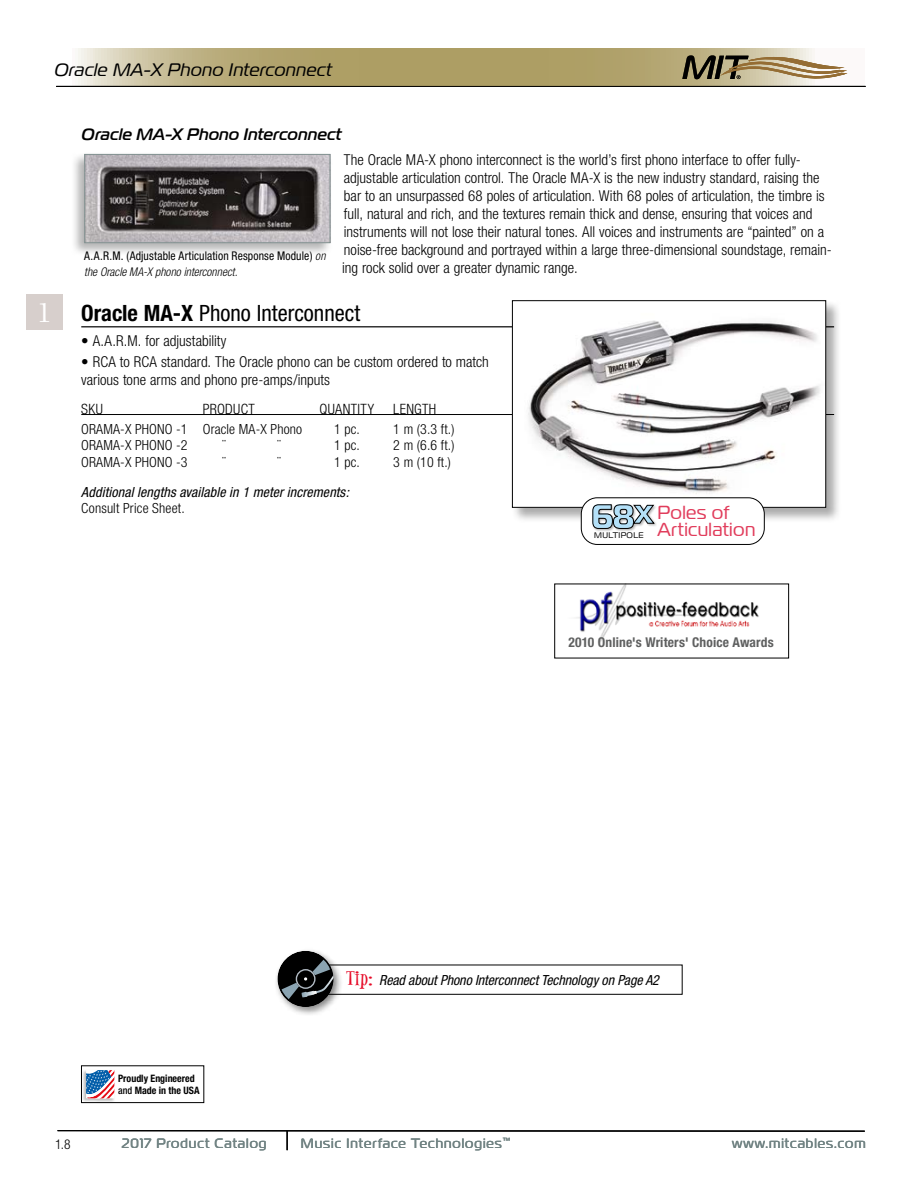
<style>
.page{position:relative;width:918px;height:1188px;background:#fff}
.page>*{position:absolute;margin:0;border:0;box-sizing:border-box;transform-origin:0 0}
.t1{font:700 33.9px "Magistral";color:#b3e0f8}
.t2{font:500 28.95px "Berkeley";color:#fff}
.t3{font:condensed 22.5px "Helvetica Neue";color:#000}
.t4{font:18.75px/17.1px "Magistral";letter-spacing:.02em;color:#e13d5c}
.t5{font:italic 18px "Magistral";letter-spacing:.025em;color:#000}
.t6{font:italic 500 16.5px "Magistral";letter-spacing:.01em;color:#000}
.t7{font:300 condensed 15px/18px "Helvetica Neue";color:#000}
.t8{font:300 condensed 14.25px "Helvetica Neue";letter-spacing:.025em;color:#000}
.t9{font:300 condensed 13.95px "Helvetica Neue";letter-spacing:.01em;color:#000}
.t10{font:italic condensed 13.95px "Helvetica Neue";color:#000}
.t11{font:13.5px "Magistral";letter-spacing:.075em;color:#728484}
.t12{font:700 condensed 13.5px "Helvetica Neue";letter-spacing:.01em;color:#5f6060}
.t13{font:300 condensed 13.5px "Helvetica Neue";color:#000}
.t14{font:condensed 12px/16.5px "Helvetica Neue";letter-spacing:.01em;color:#000}
.t15{font:700 condensed 10.2px/12px "Helvetica Neue";color:#000}
.t16{font:8.1px "Magistral";letter-spacing:.04em;color:#000}
.s1{font-weight:700}
.s2{font-weight:300;font-style:italic}
.s3{font-weight:500}
.s4{font-family:"Alleycat ICG";font-style:normal;font-stretch:normal;font-size:18.45px;color:#e60b28}
</style>
<div class="page">
<svg style="left:57px;top:48px;width:808px;height:38px;background:#bdb184"></svg>
<svg style="left:57px;top:1130px;width:808px;height:20px"></svg>
<svg style="left:682px;top:55px;width:164px;height:24px;background:#a39578"></svg>
<hr style="left:56px;top:86px;width:810px;height:1px;background:#000">
<div style="left:26px;top:295px;width:37px;height:35px;background:#d7cfcc"></div>
<hr style="left:81px;top:326px;width:753px;height:1px;background:#000">
<hr style="left:81px;top:414px;width:753px;height:1px;background:#000">
<div style="left:511px;top:299px;width:331px;height:225px;background:#000;opacity:.34"></div>
<img style="left:514px;top:302px;width:310px;height:203px">
<div style="left:512px;top:300px;width:314px;height:208px;border:1px solid #000"></div>
<div style="left:581px;top:498px;width:183px;height:46px;background:#fff;border-radius:16px"></div>
<div style="left:581px;top:497px;width:184px;height:48px;border:1px solid #000;border-radius:16px"></div>
<img style="left:589px;top:492px;width:69px;height:51px">
<svg style="left:592px;top:504px;width:63px;height:25px;background:#a3a3a2"></svg>
<div style="left:81px;top:1066px;width:123px;height:37px;border:1px solid #000"></div>
<img style="left:81px;top:1065px;width:69px;height:22px">
<svg style="left:86px;top:1070px;width:28px;height:17px"></svg>
<img style="left:81px;top:1087px;width:69px;height:17px">
<img style="left:567px;top:583px;width:196px;height:60px">
<div style="left:70px;top:151px;width:262px;height:106px;background:#000;opacity:.3"></div>
<img style="left:86px;top:156px;width:242px;height:85px">
<div style="left:84px;top:154px;width:246px;height:89px;border:1px solid #829291"></div>
<div style="left:323px;top:965px;width:360px;height:30px;border:1px solid #000"></div>
<div style="left:274px;top:948px;width:69px;height:69px;background:#000;opacity:.47"></div>
<div style="left:278px;top:952px;width:55px;height:54px;background:#000;border-radius:50%"></div>
<div style="left:277px;top:951px;width:57px;height:56px;border:2px solid #000;border-radius:50%"></div>
<svg style="left:280px;top:958px;width:54px;height:42px"></svg>
<p class="t5" style="left:54px;top:59px;width:279px">Oracle MA-X Phono Interconnect</p>
<h2 class="t2" style="left:37px;top:298px;width:17px">1</h2>
<p class="t6" style="left:81px;top:124px;width:261px">Oracle MA-X Phono Interconnect</p>
<p class="t7" style="left:342px;top:151px;width:491px">The Oracle MA-X phono interconnect is the world’s first phono interface to offer fully&shy;adjustable articulation control. The Oracle MA-X is the new industry standard, raising the bar to an unsurpassed 68 poles of articulation. With 68 poles of articulation, the timbre is full, natural and rich, and the textures remain thick and dense, ensuring that voices and instruments will not lose their natural tones. All voices and instruments are “painted” on a noise-free background and portrayed within a large three-dimensional soundstage, remain&shy;ing rock solid over a greater dynamic range.</p>
<h3 class="t3" style="left:81px;top:300px;width:280px"><span class="s1">Oracle MA-X</span> Phono Interconnect</h3>
<p class="t7" style="left:81px;top:332px;width:147px">• A.A.R.M. for adjustability</p>
<p class="t7" style="left:81px;top:353px;width:409px">• RCA to RCA standard. The Oracle phono can be custom ordered to match various tone arms and phono pre-amps/inputs</p>
<p class="t8" style="left:81px;top:401px;width:23px">SKU</p>
<p class="t8" style="left:203px;top:401px;width:9px">product</p>
<p class="t8" style="left:320px;top:401px;width:56px">QUANTITY</p>
<p class="t8" style="left:393px;top:401px;width:44px">LENGTH</p>
<p class="t9" style="left:81px;top:421px;width:222px">ORAMA-X PHONO -1 Oracle MA-X Phono</p>
<p class="t9" style="left:334px;top:421px;width:27px">1 pc.</p>
<p class="t9" style="left:393px;top:421px;width:63px">1 m (3.3 ft.)</p>
<p class="t9" style="left:81px;top:437px;width:108px">ORAMA-X PHONO -2</p>
<p class="t9" style="left:223px;top:437px;width:4px">¨</p>
<p class="t9" style="left:278px;top:437px;width:4px">¨</p>
<p class="t9" style="left:334px;top:437px;width:27px">1 pc.</p>
<p class="t9" style="left:393px;top:437px;width:63px">2 m (6.6 ft.)</p>
<p class="t9" style="left:81px;top:454px;width:108px">ORAMA-X PHONO -3</p>
<p class="t9" style="left:223px;top:454px;width:4px">¨</p>
<p class="t9" style="left:278px;top:454px;width:4px">¨</p>
<p class="t9" style="left:334px;top:454px;width:27px">1 pc.</p>
<p class="t9" style="left:393px;top:454px;width:59px">3 m (10 ft.)</p>
<p class="t10" style="left:81px;top:484px;width:269px">Additional lengths available in 1 meter increments:</p>
<p class="t9" style="left:81px;top:500px;width:105px">Consult Price Sheet.</p>
<h1 class="t1" style="left:591px;top:494px;width:63px">68x</h1>
<p class="t16" style="left:594px;top:530px;width:51px">MULTIPOLE</p>
<p class="t14" style="left:84px;top:247px;width:243px">A.A.R.M. (Adjustable Articulation Response Module) <span class="s2">on the Oracle MA-X phono interconnect.</span></p>
<p class="t4" style="left:658px;top:504px;width:99px">Poles of<br>Articulation</p>
<p class="t12" style="left:568px;top:634px;width:207px">2010 Online's Writers' Choice Awards</p>
<p class="t15" style="left:118px;top:1072px;width:83px">Proudly Engineered <span class="s3">and</span> Made in the USA</p>
<p class="t10" style="left:347px;top:972px;width:314px"><span class="s4">Tip:</span> Read about Phono Interconnect Technology on Page A2</p>
<p class="t13" style="left:55px;top:1136px;width:17px">1.8</p>
<p class="t11" style="left:121px;top:1135px;width:147px">2017 Product Catalog</p>
<p class="t11" style="left:301px;top:1135px;width:211px">Music Interface Technologies<sup>™</sup></p>
<p class="t11" style="left:732px;top:1135px;width:135px">www.mitcables.com</p>
<p class="t15" style="left:118px;top:1140px;width:42px">in the USA</p>
<p class="t15" style="left:323px;top:1140px;width:42px">in the USA</p>
</div>
